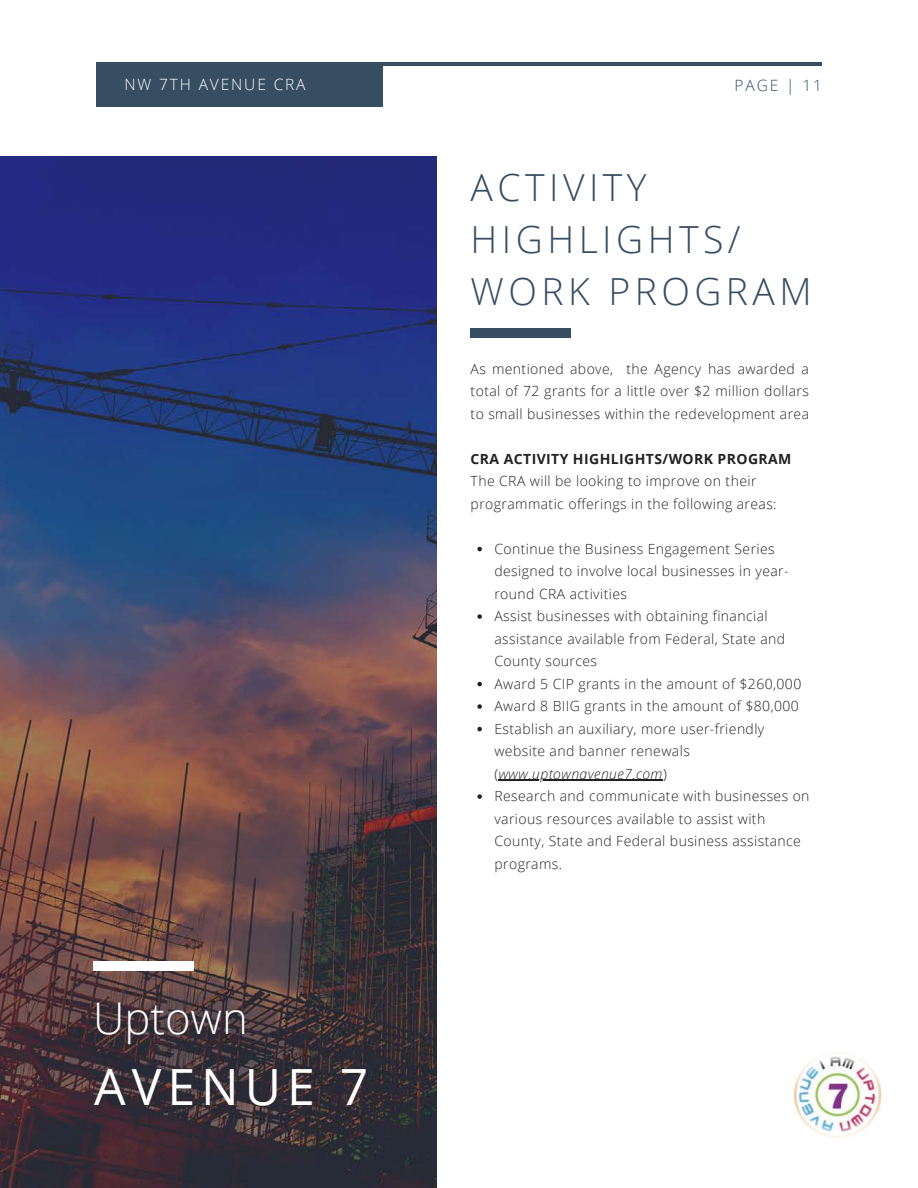
<style>
.page{position:relative;width:918px;height:1188px;background:#fff}
.page>*{position:absolute;margin:0;border:0;box-sizing:border-box;transform-origin:0 0}
.t1{font:49.95px "Open Sans";letter-spacing:.12em;color:#fff}
.t2{font:300 43.65px "Open Sans";color:#fff}
.t3{font:300 37.35px/51.9px "Open Sans";letter-spacing:.12em;color:#364d62}
.t4{font:300 15.6px "Open Sans";letter-spacing:.12em;color:#fff}
.t5{font:300 15.6px "Open Sans";letter-spacing:.12em;color:#364d62}
.t6{font:300 13.95px/22.5px "Open Sans";letter-spacing:.03em;color:#222}
.t7{font:700 13.95px "Open Sans";letter-spacing:.03em;color:#222}
.s1{font-style:italic}
</style>
<div class="page">
<img style="left:0;top:156px;width:437px;height:1032px">
<div style="left:471px;top:328px;width:100px;height:9px;background:#364d62"></div>
<hr style="left:96px;top:62px;width:726px;height:4px;background:#364d62">
<div style="left:96px;top:62px;width:287px;height:44px;background:#364d62"></div>
<div style="left:93px;top:961px;width:100px;height:9px;background:#fff"></div>
<svg style="left:477px;top:547px;width:5px;height:4px"></svg>
<svg style="left:477px;top:614px;width:5px;height:5px"></svg>
<svg style="left:477px;top:682px;width:5px;height:4px"></svg>
<svg style="left:477px;top:704px;width:5px;height:5px"></svg>
<svg style="left:477px;top:727px;width:5px;height:4px"></svg>
<hr style="left:499px;top:780px;width:164px;height:1px;background:#222">
<svg style="left:477px;top:794px;width:5px;height:5px"></svg>
<img style="left:793px;top:1056px;width:89px;height:82px">
<p class="t4" style="left:124px;top:73px;width:183px">NW 7TH AVENUE CRA</p>
<p class="t5" style="left:735px;top:74px;width:89px">PAGE | 11</p>
<h3 class="t3" style="left:471px;top:161px;width:343px">ACTIVITY<br>HIGHLIGHTS/<br>WORK PROGRAM</h3>
<p class="t6" style="left:471px;top:357px;width:340px;text-align:justify">As mentioned above, the Agency has awarded a total of 72 grants for a little over $2 million dollars to small businesses within the redevelopment area</p>
<p class="t7" style="left:471px;top:449px;width:322px">CRA ACTIVITY HIGHLIGHTS/WORK PROGRAM</p>
<p class="t6" style="left:471px;top:469px;width:307px">The CRA will be looking to improve on their programmatic offerings in the following areas:</p>
<h2 class="t2" style="left:93px;top:987px;width:156px">Uptown</h2>
<h1 class="t1" style="left:94px;top:1051px;width:276px">AVENUE 7</h1>
<p class="t6" style="left:494px;top:537px;width:317px">Continue the Business Engagement Series designed to involve local businesses in year&shy;round CRA activities<br>Assist businesses with obtaining financial assistance available from Federal, State and County sources<br>Award 5 CIP grants in the amount of $260,000<br>Award 8 BIIG grants in the amount of $80,000<br>Establish an auxiliary, more user-friendly website and banner renewals (<span class="s1">www.uptownavenue7.com</span>)<br>Research and communicate with businesses on various resources available to assist with County, State and Federal business assistance programs.</p>
</div>
